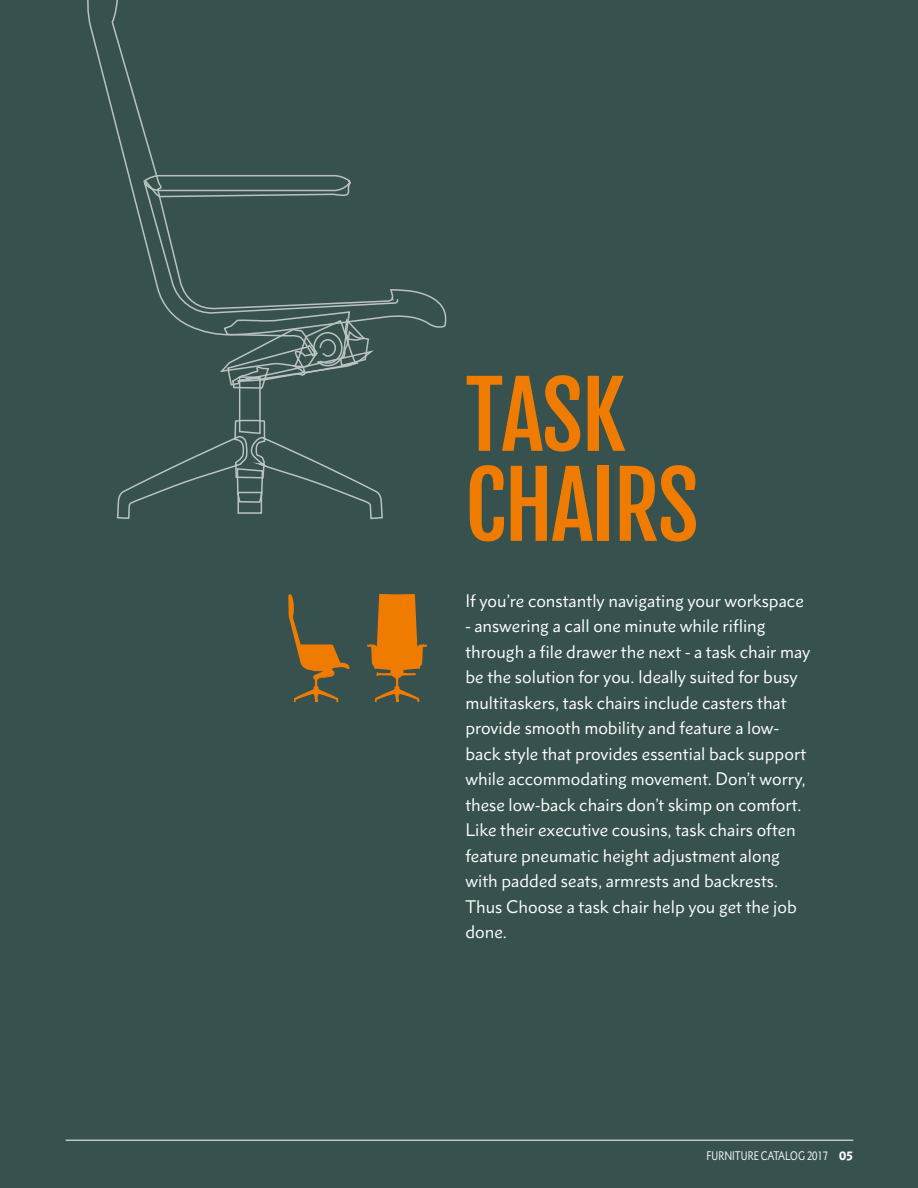
<style>
.page{position:relative;width:918px;height:1188px;background:#37514e}
.page>*{position:absolute;margin:0;border:0;box-sizing:border-box;transform-origin:0 0}
.t1{font:90px/90px "Fjalla One";letter-spacing:-.025em;color:#ef7c00}
.t2{font:16.5px/25.5px "Metro Nova Pro";color:#fff}
.t3{font:condensed 11.25px "Metro Nova Pro";color:#fff}
.s1{font-weight:900;font-stretch:normal}
</style>
<div class="page">
<svg style="left:367px;top:594px;width:60px;height:108px"></svg>
<svg style="left:288px;top:594px;width:62px;height:108px"></svg>
<svg style="left:87px;top:0;width:360px;height:328px"></svg>
<svg style="left:116px;top:175px;width:282px;height:345px"></svg>
<hr style="left:66px;top:1140px;width:787px;height:1px;background:#fff">
<h1 class="t1" style="left:465px;top:371px;width:235px">TASK<br>CHAIRS</h1>
<p class="t2" style="left:465px;top:588px;width:340px">If you’re constantly navigating your workspace</p>
<p class="t2" style="left:465px;top:613px;width:347px">- answering a call one minute while rifling through a file drawer the next - a task chair may be the solution for you. Ideally suited for busy multitaskers, task chairs include casters that provide smooth mobility and feature a low&shy;back style that provides essential back support while accommodating movement. Don’t worry, these low-back chairs don’t skimp on comfort.<br>Like their executive cousins, task chairs often feature pneumatic height adjustment along with padded seats, armrests and backrests.<br>Thus Choose a task chair help you get the job done.</p>
<p class="t3" style="left:707px;top:1149px;width:148px">FURNITURE CATALOG 2017 <span class="s1">05</span></p>
</div>
